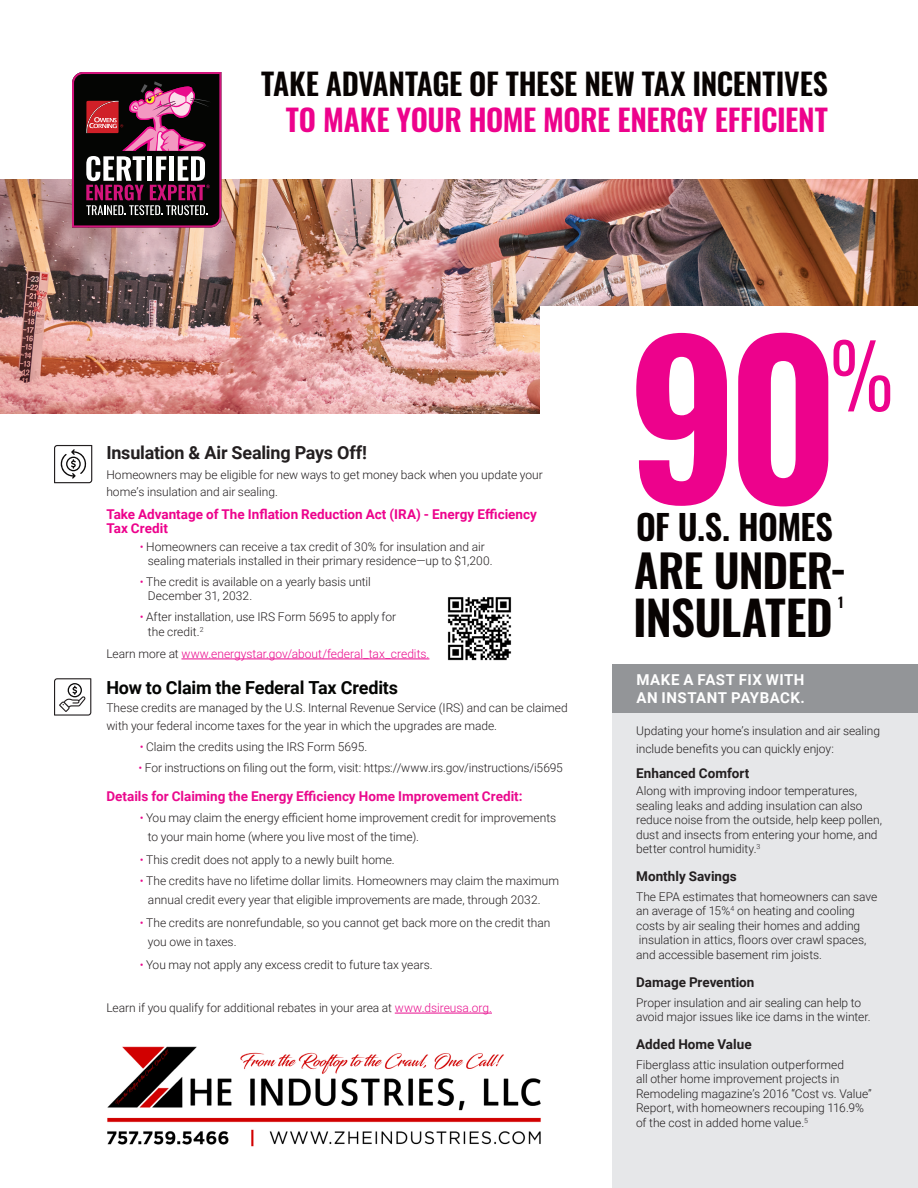
<style>
.page{position:relative;width:918px;height:1188px;background:#fff}
.page>*{position:absolute;margin:0;border:0;box-sizing:border-box;transform-origin:0 0}
.t1{font:600 208.05px "Oswald";color:#ed028c}
.t2{font:300 87px "Oswald";color:#ed028c}
.t3{font:600 47.25px "Oswald";letter-spacing:-.015em;color:#080302}
.t4{font:600 45px "Oswald";letter-spacing:-.02em;color:#080302}
.t5{font:600 34.5px "Oswald";letter-spacing:-.02em;color:#080302}
.t6{font:600 30px "Oswald";letter-spacing:-.005em;color:#080302}
.t7{font:600 30px "Oswald";letter-spacing:-.015em;color:#ed028c}
.t8{font:700 18px "Roboto";letter-spacing:-.01em;color:#040503}
.t9{font:700 18px "Roboto";letter-spacing:-.01em;color:#231f20}
.t10{font:700 15px/18px "Roboto";letter-spacing:.03em;color:#fff}
.t11{font:600 13.95px "Oswald";color:#080302}
.t12{font:700 13.5px/13.5px "Roboto";color:#ed028c}
.t13{font:700 13.5px "Roboto";color:#ea098d}
.t14{font:700 13.5px "Roboto";color:#231f20}
.t15{font:300 12px/14.4px "Roboto";letter-spacing:-.005em;color:#231f20}
.t16{font:300 12px "Roboto";color:#ea098d}
.s1{color:#ea098d}
.s2{color:#231f20}
.s3{color:#e80e8e}
.s4{font-size:45.3px}
</style>
<div class="page">
<div style="left:612px;top:707px;width:306px;height:481px;background:#e6e7e9"></div>
<div style="left:612px;top:664px;width:306px;height:49px;background:#939598"></div>
<svg style="left:54px;top:445px;width:38px;height:38px"></svg>
<svg style="left:54px;top:678px;width:37px;height:38px"></svg>
<img style="left:0;top:180px;width:918px;height:233px">
<div style="left:540px;top:307px;width:378px;height:161px;background:#fff"></div>
<hr style="left:181px;top:659px;width:248px;height:1px;background:#ea098d">
<hr style="left:395px;top:1013px;width:97px;height:1px;background:#e80e8e">
<svg style="left:72px;top:72px;width:149px;height:156px;background:#542d3e"></svg>
<img style="left:447px;top:597px;width:65px;height:64px">
<img style="left:107px;top:1046px;width:434px;height:101px">
<p class="t6" style="left:261px;top:68px;width:568px">TAKE ADVANTAGE OF THESE NEW TAX INCENTIVES</p>
<p class="t7" style="left:286px;top:104px;width:544px">TO MAKE YOUR HOME MORE ENERGY EFFICIENT</p>
<p class="t9" style="left:106px;top:440px;width:262px">Insulation &amp; Air Sealing Pays Off!</p>
<p class="t15" style="left:106px;top:467px;width:438px;line-height:16.2px">Homeowners may be eligible for new ways to get money back when you update your home’s insulation and air sealing.</p>
<p class="t12" style="left:106px;top:507px;width:432px">Take Advantage of The Inflation Reduction Act (IRA) - Energy Efficiency<br>Tax Credit</p>
<p class="t15" style="left:140px;top:539px;width:347px"><span class="s1">•</span> Homeowners can receive a tax credit of 30% for insulation and air</p>
<p class="t15" style="left:148px;top:553px;width:346px">sealing materials installed in their primary residence—up to $1,200.</p>
<p class="t15" style="left:140px;top:574px;width:233px"><span class="s1">•</span> The credit is available on a yearly basis until</p>
<p class="t15" style="left:148px;top:588px;width:106px">December 31, 2032.</p>
<p class="t15" style="left:140px;top:609px;width:258px"><span class="s1">•</span> After installation, use IRS Form 5695 to apply for</p>
<p class="t15" style="left:148px;top:624px;width:57px">the credit.<sup>2</sup></p>
<p class="t16" style="left:106px;top:645px;width:325px"><span class="s2">Learn more at</span> www.energystar.gov/about/federal_tax_credits.</p>
<p class="t8" style="left:106px;top:675px;width:293px">How to Claim the Federal Tax Credits</p>
<p class="t15" style="left:106px;top:698px;width:463px;line-height:18px">These credits are managed by the U.S. Internal Revenue Service (IRS) and can be claimed with your federal income taxes for the year in which the upgrades are made.</p>
<p class="t15" style="left:140px;top:739px;width:229px"><span class="s1">•</span> Claim the credits using the IRS Form 5695.</p>
<p class="t15" style="left:139px;top:760px;width:426px"><span class="s1">•</span> For instructions on filing out the form, visit: https://www.irs.gov/instructions/i5695</p>
<p class="t13" style="left:106px;top:786px;width:418px">Details for Claiming the Energy Efficiency Home Improvement Credit:</p>
<p class="t15" style="left:148px;top:807px;width:410px;line-height:19.5px;text-indent:-8px"><span class="s1">•</span> You may claim the energy efficient home improvement credit for improvements to your main home (where you live most of the time).</p>
<p class="t15" style="left:140px;top:852px;width:257px"><span class="s1">•</span> This credit does not apply to a newly built home.</p>
<p class="t15" style="left:148px;top:870px;width:413px;line-height:19.5px;text-indent:-8px"><span class="s1">•</span> The credits have no lifetime dollar limits. Homeowners may claim the maximum annual credit every year that eligible improvements are made, through 2032.</p>
<p class="t15" style="left:148px;top:912px;width:404px;line-height:19.5px;text-indent:-8px"><span class="s1">•</span> The credits are nonrefundable, so you cannot get back more on the credit than you owe in taxes.</p>
<p class="t15" style="left:140px;top:957px;width:295px"><span class="s1">•</span> You may not apply any excess credit to future tax years.</p>
<p class="t15" style="left:106px;top:1000px;width:387px">Learn if you qualify for additional rebates in your area at <span class="s3">www.dsireusa.org.</span></p>
<p class="t1" style="left:628px;top:310px;width:213px">90</p>
<p class="t2" style="left:830px;top:299px;width:65px">%</p>
<p class="t5" style="left:636px;top:509px;width:199px">OF U.S. HOMES</p>
<p class="t4" style="left:634px;top:547px;width:214px">ARE UNDER<span class="s4">-</span></p>
<p class="t3" style="left:633px;top:593px;width:201px">INSULATED</p>
<p class="t11" style="left:838px;top:595px;width:7px">1</p>
<p class="t10" style="left:636px;top:670px;width:170px">MAKE A FAST FIX WITH<br>AN INSTANT PAYBACK.</p>
<p class="t15" style="left:636px;top:722px;width:246px;line-height:18px">Updating your home’s insulation and air sealing include benefits you can quickly enjoy:</p>
<p class="t14" style="left:636px;top:764px;width:115px">Enhanced Comfort</p>
<p class="t15" style="left:636px;top:783px;width:247px">Along with improving indoor temperatures, sealing leaks and adding insulation can also reduce noise from the outside, help keep pollen, dust and insects from entering your home, and better control humidity.<sup>3</sup></p>
<p class="t14" style="left:636px;top:867px;width:102px">Monthly Savings</p>
<p class="t15" style="left:636px;top:889px;width:243px">The EPA estimates that homeowners can save an average of 15%<sup>4</sup> on heating and cooling costs by air sealing their homes and adding insulation in attics, floors over crawl spaces, and accessible basement rim joists.</p>
<p class="t14" style="left:636px;top:973px;width:120px">Damage Prevention</p>
<p class="t15" style="left:636px;top:995px;width:236px">Proper insulation and air sealing can help to avoid major issues like ice dams in the winter.</p>
<p class="t14" style="left:636px;top:1035px;width:117px">Added Home Value</p>
<p class="t15" style="left:636px;top:1057px;width:237px">Fiberglass attic insulation outperformed<br>all other home improvement projects in Remodeling magazine’s 2016 “Cost vs. Value” Report, with homeowners recouping 116.9% of the cost in added home value.<sup>5</sup></p>
</div>
